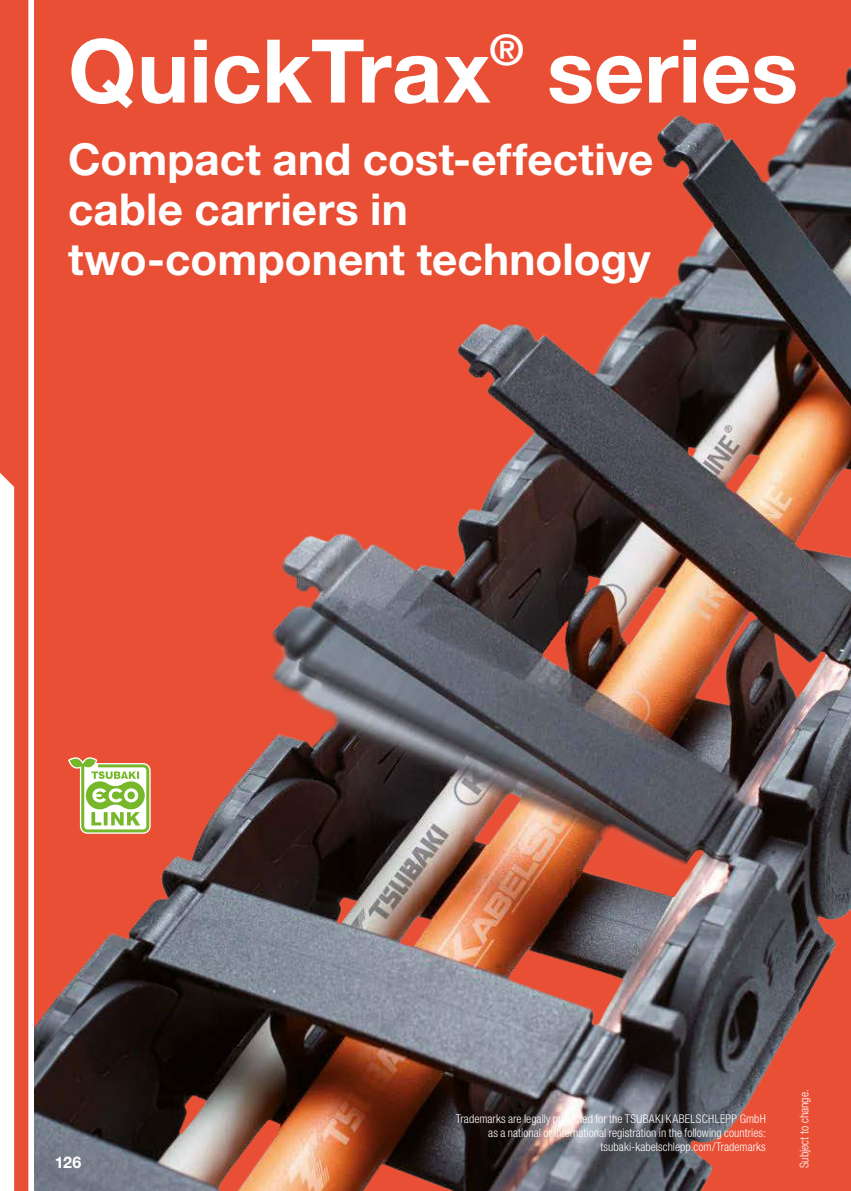
<style>
.page{position:relative;width:851px;height:1191px;background:#fff}
.page>*{position:absolute;margin:0;border:0;box-sizing:border-box;transform-origin:0 0}
.t1{font:700 88px "Helvetica Neue LT Std";color:#fff}
.t2{font:700 44px/50px "Helvetica Neue LT Std";letter-spacing:.005em;color:#fff}
.t3{font:700 16px "Helvetica Neue LT Std";color:#fff}
.t4{font:300 condensed 12px/14px "Helvetica Neue LT Std";letter-spacing:.005em;color:#fff;text-align:right}
</style>
<div class="page">
<img style="left:34px;top:0;width:816px;height:1191px">
<svg style="left:68px;top:757px;width:83px;height:76px"></svg>
<svg style="left:0;top:0;width:28px;height:1191px"></svg>
<h1 class="t1" style="left:68px;top:17px;width:731px">QuickTrax<sup>®</sup> series</h1>
<h2 class="t2" style="left:68px;top:134px;width:587px">Compact and cost-effective cable carriers in two-component technology</h2>
<h3 class="t3" style="left:55px;top:1152px;width:28px">126</h3>
<p class="t4" style="left:456px;top:1112px;width:311px">Trademarks are legally protected for the TSUBAKI KABELSCHLEPP GmbH as a national or international registration in the following countries: tsubaki-kabelschlepp.com/Trademarks</p>
<p class="t4" style="left:797px;top:1168px;width:80px;rotate:-90deg">Subject to change.</p>
</div>
